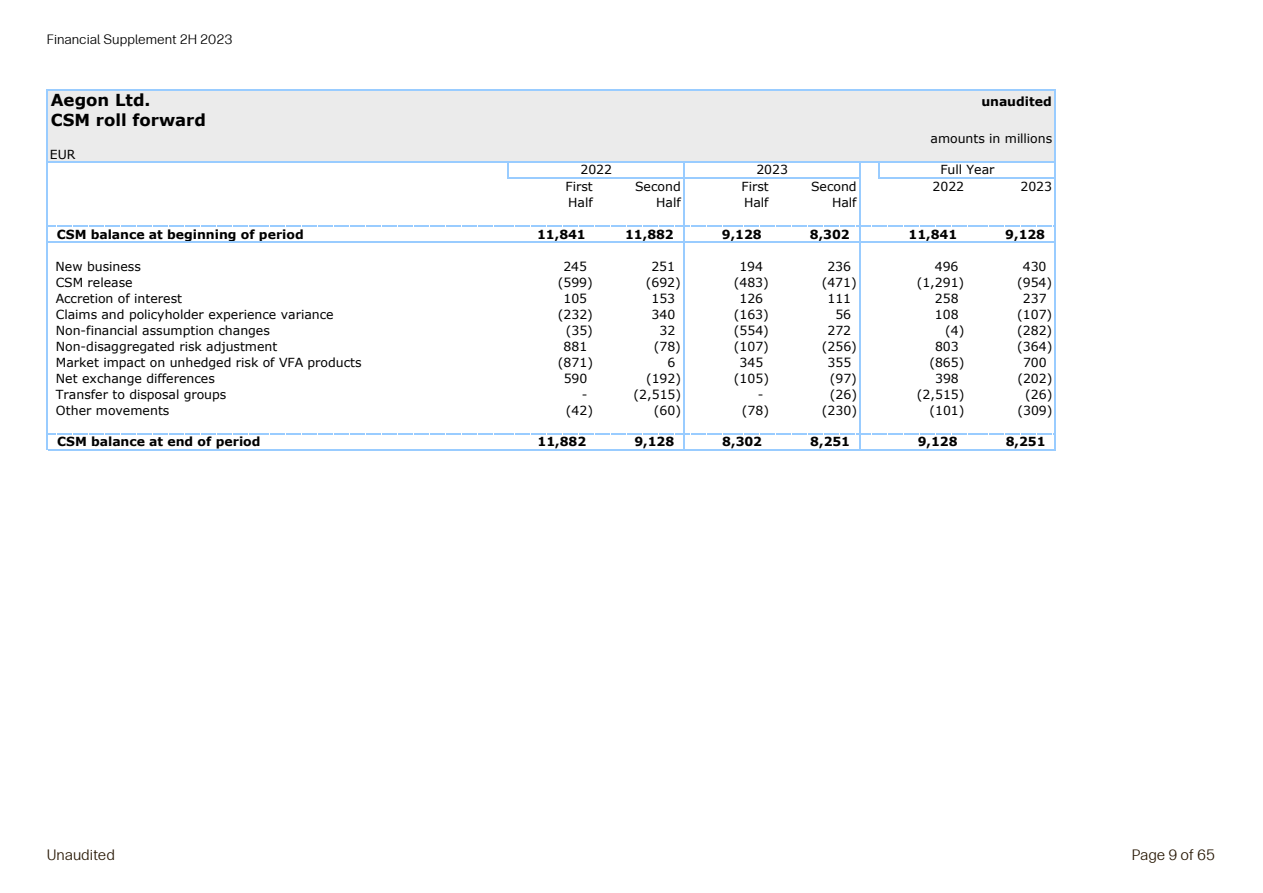
<style>
.page{position:relative;width:1263px;height:893px;background:#fff}
.page>*{position:absolute;margin:0;border:0;box-sizing:border-box;transform-origin:0 0}
.t1{font:700 16.5px "Verdana";color:#000}
.t2{font:15px "Forever Forma Body Text";color:#281805}
.t3{font:13.5px "Forever Forma Body Text";color:#000}
.t4{font:12.45px "Verdana";letter-spacing:-.005em;color:#000}
.t5{font:700 12.45px "Verdana";letter-spacing:-.005em;color:#000}
</style>
<div class="page">
<div style="left:47px;top:90px;width:1008px;height:72px;background:#ebebeb"></div>
<hr style="left:508px;top:177px;width:352px;height:2px;background:#9cf">
<hr style="left:47px;top:90px;width:1px;height:360px;background:#9cf">
<hr style="left:1054px;top:91px;width:1px;height:359px;background:#9cf">
<svg style="left:507px;top:163px;width:1px;height:16px"></svg>
<hr style="left:683px;top:163px;width:1px;height:287px;background:#9cf">
<hr style="left:859px;top:163px;width:1px;height:287px;background:#9cf">
<svg style="left:878px;top:163px;width:2px;height:16px"></svg>
<hr style="left:48px;top:90px;width:1007px;height:1px;background:#9cf">
<hr style="left:48px;top:162px;width:1007px;height:1px;background:#9cf">
<hr style="left:880px;top:177px;width:175px;height:2px;background:#9cf">
<hr style="left:48px;top:225px;width:1006px;height:2px;background:#9cf">
<hr style="left:48px;top:241px;width:1007px;height:2px;background:#9cf">
<svg style="left:48px;top:433px;width:1006px;height:1px"></svg>
<hr style="left:48px;top:449px;width:1007px;height:1px;background:#9cf">
<p class="t3" style="left:47px;top:30px;width:187px">Financial Supplement 2H 2023</p>
<p class="t1" style="left:51px;top:89px;width:101px">Aegon Ltd.</p>
<p class="t5" style="left:981px;top:93px;width:72px">unaudited</p>
<p class="t1" style="left:51px;top:109px;width:157px">CSM roll forward</p>
<p class="t4" style="left:930px;top:130px;width:123px">amounts in millions</p>
<p class="t4" style="left:50px;top:146px;width:27px">EUR</p>
<p class="t4" style="left:566px;top:178px;width:29px">First</p>
<p class="t4" style="left:635px;top:178px;width:47px">Second</p>
<p class="t4" style="left:741px;top:178px;width:29px">First</p>
<p class="t4" style="left:811px;top:178px;width:47px">Second</p>
<p class="t4" style="left:932px;top:178px;width:33px">2022</p>
<p class="t4" style="left:1020px;top:178px;width:33px">2023</p>
<p class="t4" style="left:568px;top:194px;width:26px">Half</p>
<p class="t4" style="left:656px;top:194px;width:26px">Half</p>
<p class="t4" style="left:744px;top:194px;width:26px">Half</p>
<p class="t4" style="left:832px;top:194px;width:26px">Half</p>
<p class="t5" style="left:57px;top:225px;width:248px">CSM balance at beginning of period</p>
<p class="t5" style="left:537px;top:225px;width:50px">11,841</p>
<p class="t5" style="left:625px;top:225px;width:50px">11,882</p>
<p class="t5" style="left:722px;top:225px;width:41px">9,128</p>
<p class="t5" style="left:810px;top:225px;width:41px">8,302</p>
<p class="t5" style="left:908px;top:225px;width:50px">11,841</p>
<p class="t5" style="left:1005px;top:225px;width:41px">9,128</p>
<p class="t4" style="left:56px;top:258px;width:87px">New business</p>
<p class="t4" style="left:563px;top:258px;width:25px">245</p>
<p class="t4" style="left:651px;top:258px;width:25px">251</p>
<p class="t4" style="left:739px;top:258px;width:25px">194</p>
<p class="t4" style="left:827px;top:258px;width:25px">236</p>
<p class="t4" style="left:935px;top:258px;width:25px">496</p>
<p class="t4" style="left:1023px;top:258px;width:25px">430</p>
<p class="t4" style="left:56px;top:274px;width:78px">CSM release</p>
<p class="t4" style="left:558px;top:274px;width:37px">(599)</p>
<p class="t4" style="left:646px;top:274px;width:37px">(692)</p>
<p class="t4" style="left:734px;top:274px;width:37px">(483)</p>
<p class="t4" style="left:822px;top:274px;width:37px">(471)</p>
<p class="t4" style="left:917px;top:274px;width:49px">(1,291)</p>
<p class="t4" style="left:1017px;top:274px;width:37px">(954)</p>
<p class="t4" style="left:56px;top:290px;width:128px">Accretion of interest</p>
<p class="t4" style="left:563px;top:290px;width:25px">105</p>
<p class="t4" style="left:651px;top:290px;width:25px">153</p>
<p class="t4" style="left:739px;top:290px;width:25px">126</p>
<p class="t4" style="left:827px;top:290px;width:25px">111</p>
<p class="t4" style="left:935px;top:290px;width:25px">258</p>
<p class="t4" style="left:1023px;top:290px;width:25px">237</p>
<p class="t4" style="left:56px;top:306px;width:279px">Claims and policyholder experience variance</p>
<p class="t4" style="left:558px;top:306px;width:37px">(232)</p>
<p class="t4" style="left:651px;top:306px;width:25px">340</p>
<p class="t4" style="left:734px;top:306px;width:37px">(163)</p>
<p class="t4" style="left:835px;top:306px;width:17px">56</p>
<p class="t4" style="left:935px;top:306px;width:25px">108</p>
<p class="t4" style="left:1017px;top:306px;width:37px">(107)</p>
<p class="t4" style="left:56px;top:322px;width:216px">Non-financial assumption changes</p>
<p class="t4" style="left:566px;top:322px;width:29px">(35)</p>
<p class="t4" style="left:659px;top:322px;width:17px">32</p>
<p class="t4" style="left:734px;top:322px;width:37px">(554)</p>
<p class="t4" style="left:827px;top:322px;width:25px">272</p>
<p class="t4" style="left:945px;top:322px;width:21px">(4)</p>
<p class="t4" style="left:1017px;top:322px;width:37px">(282)</p>
<p class="t4" style="left:56px;top:338px;width:223px">Non-disaggregated risk adjustment</p>
<p class="t4" style="left:564px;top:338px;width:25px">881</p>
<p class="t4" style="left:654px;top:338px;width:29px">(78)</p>
<p class="t4" style="left:734px;top:338px;width:37px">(107)</p>
<p class="t4" style="left:822px;top:338px;width:37px">(256)</p>
<p class="t4" style="left:935px;top:338px;width:25px">803</p>
<p class="t4" style="left:1017px;top:338px;width:37px">(364)</p>
<p class="t4" style="left:56px;top:354px;width:307px">Market impact on unhedged risk of VFA products</p>
<p class="t4" style="left:558px;top:354px;width:37px">(871)</p>
<p class="t4" style="left:667px;top:354px;width:9px">6</p>
<p class="t4" style="left:740px;top:354px;width:25px">345</p>
<p class="t4" style="left:827px;top:354px;width:25px">355</p>
<p class="t4" style="left:929px;top:354px;width:37px">(865)</p>
<p class="t4" style="left:1023px;top:354px;width:25px">700</p>
<p class="t4" style="left:56px;top:369px;width:160px">Net exchange differences</p>
<p class="t4" style="left:564px;top:369px;width:25px">590</p>
<p class="t4" style="left:646px;top:369px;width:37px">(192)</p>
<p class="t4" style="left:734px;top:369px;width:37px">(105)</p>
<p class="t4" style="left:830px;top:369px;width:29px">(97)</p>
<p class="t4" style="left:935px;top:369px;width:25px">398</p>
<p class="t4" style="left:1017px;top:369px;width:37px">(202)</p>
<p class="t4" style="left:56px;top:385px;width:172px">Transfer to disposal groups</p>
<p class="t4" style="left:582px;top:385px;width:7px">-</p>
<p class="t4" style="left:633px;top:385px;width:49px">(2,515)</p>
<p class="t4" style="left:758px;top:385px;width:7px">-</p>
<p class="t4" style="left:830px;top:385px;width:29px">(26)</p>
<p class="t4" style="left:917px;top:385px;width:49px">(2,515)</p>
<p class="t4" style="left:1025px;top:385px;width:29px">(26)</p>
<p class="t4" style="left:56px;top:401px;width:115px">Other movements</p>
<p class="t4" style="left:566px;top:401px;width:29px">(42)</p>
<p class="t4" style="left:654px;top:401px;width:29px">(60)</p>
<p class="t4" style="left:742px;top:401px;width:29px">(78)</p>
<p class="t4" style="left:822px;top:401px;width:37px">(230)</p>
<p class="t4" style="left:929px;top:401px;width:37px">(101)</p>
<p class="t4" style="left:1017px;top:401px;width:37px">(309)</p>
<p class="t5" style="left:57px;top:433px;width:205px">CSM balance at end of period</p>
<p class="t5" style="left:537px;top:433px;width:50px">11,882</p>
<p class="t5" style="left:634px;top:433px;width:41px">9,128</p>
<p class="t5" style="left:722px;top:433px;width:41px">8,302</p>
<p class="t5" style="left:810px;top:433px;width:41px">8,251</p>
<p class="t5" style="left:918px;top:433px;width:41px">9,128</p>
<p class="t5" style="left:1006px;top:433px;width:41px">8,251</p>
<p class="t4" style="left:580px;top:161px;width:33px">2022</p>
<p class="t4" style="left:756px;top:161px;width:33px">2023</p>
<p class="t4" style="left:940px;top:161px;width:56px">Full Year</p>
<p class="t2" style="left:47px;top:844px;width:70px">Unaudited</p>
<p class="t2" style="left:1132px;top:844px;width:85px">Page 9 of 65</p>
</div>
